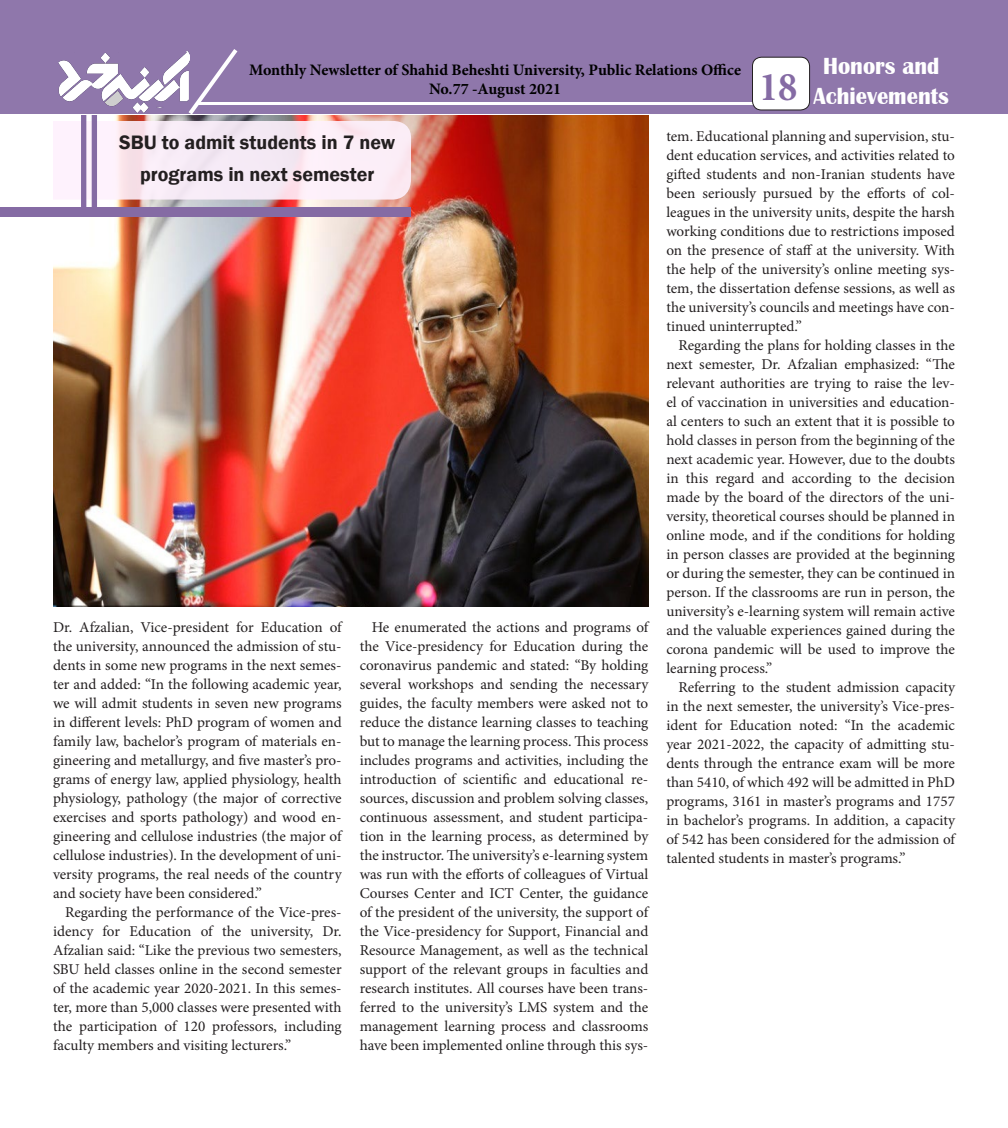
<style>
.page{position:relative;width:1008px;height:1128px;background:#fff}
.page>*{position:absolute;margin:0;border:0;box-sizing:border-box;transform-origin:0 0}
.t1{font:700 condensed 41px "Minion Pro";color:#856ba4}
.t2{font:700 24px "Britannic";color:#fff;scale:.94 1}
.t3{font:600 20px/32px "Franklin Gothic";color:#231f20;text-align:center}
.t4{font:700 16px "Minion Pro";color:#000}
.t5{font:15px/19px "Minion Pro";color:#231f20}
</style>
<div class="page">
<img style="left:53px;top:115px;width:595px;height:492px">
<div style="left:0;top:0;width:1008px;height:114px;background:#8f77ab"></div>
<hr style="left:197px;top:102px;width:561px;height:3px;background:#fff">
<div style="left:752px;top:57px;width:58px;height:53px;background:#fff;border-radius:9px"></div>
<div style="left:752px;top:57px;width:58px;height:53px;border:1px solid #231f20;border-radius:9px"></div>
<svg style="left:53px;top:49px;width:358px;height:151px"></svg>
<div style="left:0;top:207px;width:411px;height:10px;background:#856ba4"></div>
<div style="left:92px;top:115px;width:5px;height:94px;background:#856ba4"></div>
<div style="left:81px;top:115px;width:5px;height:94px;background:#856ba4"></div>
<p class="t4" style="left:249px;top:58px;width:493px">Monthly Newsletter of Shahid Beheshti University, Public Relations Office</p>
<p class="t2" style="left:823px;top:53px;width:125px">Honors and</p>
<p class="t1" style="left:759px;top:58px;width:40px">18</p>
<p class="t4" style="left:429px;top:77px;width:133px">No.77 -August 2021</p>
<p class="t2" style="left:814px;top:83px;width:145px">Achievements</p>
<p class="t3" style="left:119px;top:127px;width:278px">SBU to admit students in 7 new programs in next semester</p>
<p class="t5" style="left:53px;top:618px;width:21px">Dr.</p>
<p class="t5" style="left:79px;top:618px;width:56px">Afzalian,</p>
<p class="t5" style="left:141px;top:618px;width:90px">Vice-president</p>
<p class="t5" style="left:236px;top:618px;width:19px">for</p>
<p class="t5" style="left:261px;top:618px;width:63px">Education</p>
<p class="t5" style="left:330px;top:618px;width:14px">of</p>
<p class="t5" style="left:53px;top:637px;width:290px">the university, announced the admission of stu-</p>
<p class="t5" style="left:53px;top:656px;width:290px">dents in some new programs in the next semes-</p>
<p class="t5" style="left:53px;top:675px;width:290px">ter and added “: In the following academic year,</p>
<p class="t5" style="left:53px;top:694px;width:290px">we will admit students in seven new programs in different levels: PhD program of women and</p>
<p class="t5" style="left:53px;top:732px;width:290px">family law, bachelors’ program of materials en-</p>
<p class="t5" style="left:53px;top:751px;width:290px">gineering and metallurgy, and five masters’ pro-</p>
<p class="t5" style="left:53px;top:770px;width:290px">grams of energy law, applied physiology, health</p>
<p class="t5" style="left:53px;top:789px;width:290px">physiology, pathology (the major of corrective</p>
<p class="t5" style="left:53px;top:827px;width:290px">gineering and cellulose industries (the major of</p>
<p class="t5" style="left:53px;top:808px;width:290px">exercises and sports pathology) and wood en-</p>
<p class="t5" style="left:53px;top:846px;width:290px">cellulose industries I n.) the development of uni-</p>
<p class="t5" style="left:53px;top:884px;width:210px">and society have been considered“.</p>
<p class="t5" style="left:322px;top:922px;width:21px">Dr.</p>
<p class="t5" style="left:53px;top:865px;width:290px">versity programs, the real needs of the country</p>
<p class="t5" style="left:65px;top:903px;width:278px">Regarding the performance of the Vice-pres-</p>
<p class="t5" style="left:53px;top:941px;width:290px">Afzalian said “: Like the previous two semesters,<br>SBU held classes online in the second semester</p>
<p class="t5" style="left:53px;top:998px;width:290px">ter, more than 5,000 classes were presented with</p>
<p class="t5" style="left:53px;top:922px;width:42px">idency</p>
<p class="t5" style="left:103px;top:922px;width:19px">for</p>
<p class="t5" style="left:129px;top:922px;width:63px">Education</p>
<p class="t5" style="left:201px;top:922px;width:14px">of</p>
<p class="t5" style="left:222px;top:922px;width:21px">the</p>
<p class="t5" style="left:251px;top:922px;width:64px">university,</p>
<p class="t5" style="left:53px;top:979px;width:290px">of the academic year 2020‐2021. In this semes-</p>
<p class="t5" style="left:284px;top:1017px;width:59px">including</p>
<p class="t5" style="left:53px;top:1017px;width:240px">the<br>faculty members and visiting lecturers“.</p>
<p class="t5" style="left:164px;top:1017px;width:14px">of</p>
<p class="t5" style="left:212px;top:1017px;width:66px">professors,</p>
<p class="t5" style="left:79px;top:1017px;width:80px">participation</p>
<p class="t5" style="left:183px;top:1017px;width:23px">120</p>
<p class="t5" style="left:360px;top:618px;width:290px;text-align:justify;text-indent:12px">He enumerated the actions and programs of the Vice-presidency for Education during the coronavirus pandemic and stated “: By holding several workshops and sending the necessary guides, the faculty members were asked not to reduce the distance learning classes to teaching but to manage the learning process. This process includes programs and activities, including the</p>
<p class="t5" style="left:360px;top:789px;width:290px">sources, discussion and problem solving classes,</p>
<p class="t5" style="left:360px;top:770px;width:79px">introduction</p>
<p class="t5" style="left:444px;top:770px;width:14px">of</p>
<p class="t5" style="left:463px;top:770px;width:55px">scientific</p>
<p class="t5" style="left:524px;top:770px;width:24px">and</p>
<p class="t5" style="left:554px;top:770px;width:72px">educational</p>
<p class="t5" style="left:631px;top:770px;width:19px">re-</p>
<p class="t5" style="left:360px;top:808px;width:290px">continuous assessment, and student participa-</p>
<p class="t5" style="left:360px;top:846px;width:290px;text-align:justify">the instructor. The university -es’ learning system was run with the efforts of colleagues of Virtual Courses Center and ICT Center, the guidance of the president of the university, the support of the Vice-presidency for Support, Financial and Resource Management, as well as the technical support of the relevant groups in faculties and</p>
<p class="t5" style="left:360px;top:998px;width:290px">ferred to the universitys’ LMS system and the</p>
<p class="t5" style="left:360px;top:827px;width:290px">tion in the learning process, as determined by</p>
<p class="t5" style="left:360px;top:979px;width:290px">research institutes. All courses have been trans-</p>
<p class="t5" style="left:360px;top:1017px;width:290px">management learning process and classrooms</p>
<p class="t5" style="left:360px;top:1036px;width:290px">have been implemented online through this sys-</p>
<p class="t5" style="left:666px;top:127px;width:290px">tem. Educational planning and supervision, stu-</p>
<p class="t5" style="left:666px;top:146px;width:290px">dent education services, and activities related to</p>
<p class="t5" style="left:666px;top:165px;width:290px">gifted students and non-Iranian students have</p>
<p class="t5" style="left:666px;top:203px;width:290px">leagues in the university units, despite the harsh</p>
<p class="t5" style="left:666px;top:184px;width:31px">been</p>
<p class="t5" style="left:666px;top:222px;width:290px">working conditions due to restrictions imposed on the presence of staff at the university. With</p>
<p class="t5" style="left:666px;top:279px;width:290px">tem, the dissertation defense sessions, as well as</p>
<p class="t5" style="left:702px;top:184px;width:55px">seriously</p>
<p class="t5" style="left:763px;top:184px;width:51px">pursued</p>
<p class="t5" style="left:820px;top:184px;width:16px">by</p>
<p class="t5" style="left:841px;top:184px;width:21px">the</p>
<p class="t5" style="left:867px;top:184px;width:40px">efforts</p>
<p class="t5" style="left:913px;top:184px;width:14px">of</p>
<p class="t5" style="left:932px;top:184px;width:25px">col-</p>
<p class="t5" style="left:666px;top:260px;width:290px">the help of the universitys’ online meeting sys-</p>
<p class="t5" style="left:666px;top:298px;width:290px">the universitys’ councils and meetings have con-</p>
<p class="t5" style="left:666px;top:336px;width:290px;text-align:right">Regarding the plans for holding classes in the next semester, Dr. Afzalian emphasized: “The</p>
<p class="t5" style="left:666px;top:317px;width:137px">tinued uninterrupted“.</p>
<p class="t5" style="left:666px;top:374px;width:290px">relevant authorities are trying to raise the lev-</p>
<p class="t5" style="left:666px;top:393px;width:290px">el of vaccination in universities and education-</p>
<p class="t5" style="left:666px;top:412px;width:290px">al centers to such an extent that isit possible to</p>
<p class="t5" style="left:666px;top:431px;width:290px;text-align:right">hold classes in person from the beginning of the next academic year. However, due to the doubts decision</p>
<p class="t5" style="left:686px;top:469px;width:24px">this</p>
<p class="t5" style="left:716px;top:469px;width:40px">regard</p>
<p class="t5" style="left:762px;top:469px;width:24px">and</p>
<p class="t5" style="left:792px;top:469px;width:61px">according</p>
<p class="t5" style="left:878px;top:469px;width:21px">the</p>
<p class="t5" style="left:666px;top:469px;width:14px">in</p>
<p class="t5" style="left:666px;top:507px;width:290px">versity, theoretical courses should be planned in</p>
<p class="t5" style="left:859px;top:469px;width:14px">to</p>
<p class="t5" style="left:666px;top:488px;width:290px">made by the board of the directors of the uni-</p>
<p class="t5" style="left:666px;top:526px;width:290px;text-align:justify">online mode, and if the conditions for holding in person classes are provided at the beginning or during the semester, they can be continued in person If. the classrooms are run in person, the university -es’ learning system will remain active and the valuable experiences gained during the corona pandemic will be used to improve the learning process“.</p>
<p class="t5" style="left:678px;top:678px;width:278px">Referring to the student admission capacity</p>
<p class="t5" style="left:898px;top:716px;width:59px">academic</p>
<p class="t5" style="left:666px;top:697px;width:290px">in the next semester, the universitys’ Vice-pres-</p>
<p class="t5" style="left:845px;top:716px;width:21px">“In</p>
<p class="t5" style="left:666px;top:716px;width:33px">ident</p>
<p class="t5" style="left:705px;top:716px;width:19px">for</p>
<p class="t5" style="left:730px;top:716px;width:63px">Education</p>
<p class="t5" style="left:799px;top:716px;width:40px">noted:</p>
<p class="t5" style="left:871px;top:716px;width:21px">the</p>
<p class="t5" style="left:666px;top:735px;width:290px">year 2021-2022, the capacity of admitting stu-</p>
<p class="t5" style="left:666px;top:773px;width:290px;text-align:justify">than 5410, of which 492 will be admitted in PhD programs, 3161 in masters’ programs and 1757 in bachelors’ programs. In addition a, capacity of 542 has been considered for the admission of talented students in masters’ programs“.</p>
<p class="t5" style="left:666px;top:754px;width:290px">dents through the entrance exam will be more</p>
</div>
